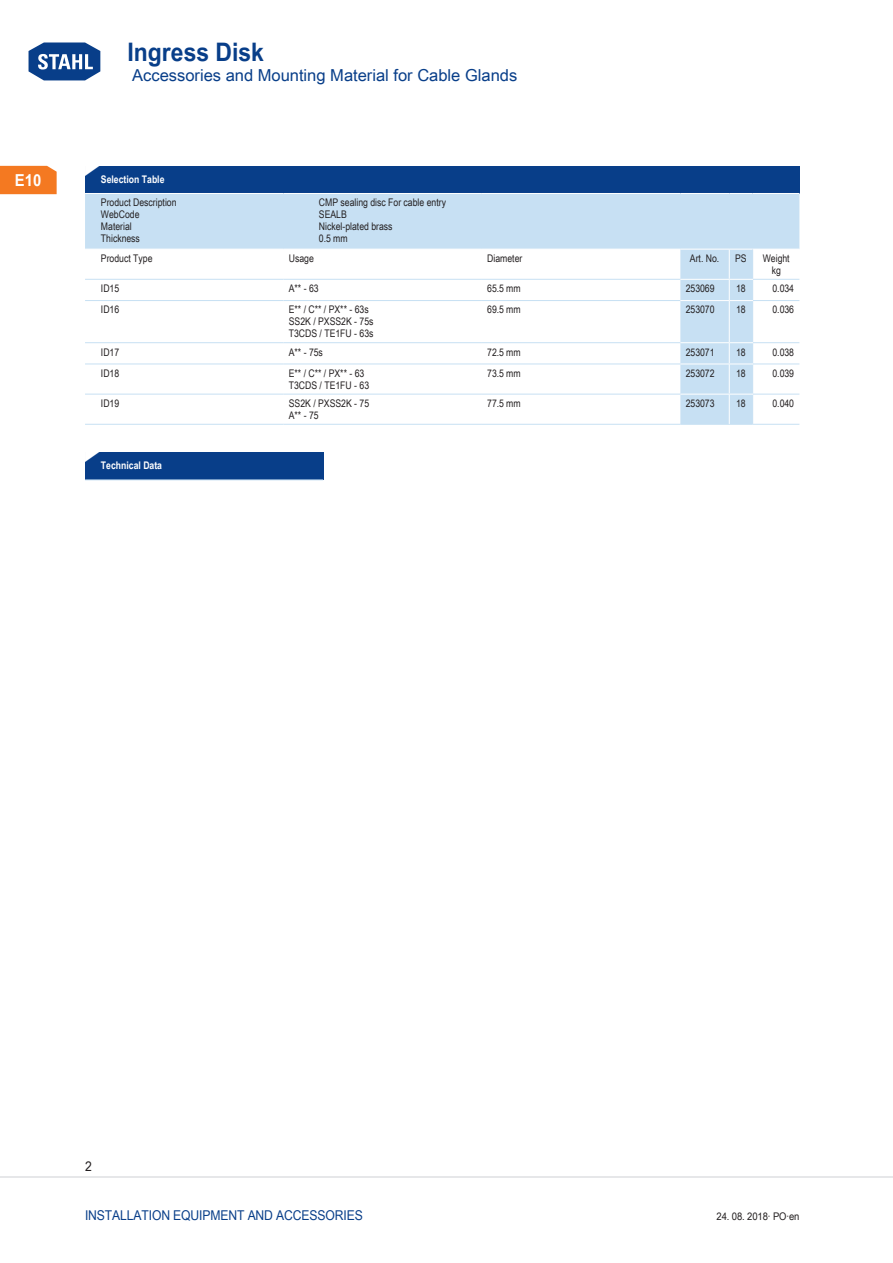
<style>
.page{position:relative;width:893px;height:1263px;background:#fff}
.page>*{position:absolute;margin:0;border:0;box-sizing:border-box;transform-origin:0 0}
.Running_Header_Level{font:700 25.5px "Arial Unicode MS";color:#083e89;scale:.9 1}
.TabHeader1stColumn{font:700 24px "Arial Unicode MS";color:#fff;scale:1.45 1}
.Running_Header_Level-2{font:16.5px "Arial Unicode MS";color:#083e89}
.t1{font:700 16.5px "Arial Unicode MS";color:#fff;scale:.9 1}
.List_Title{font:13.5px "Arial Unicode MS";letter-spacing:-.01em;color:#083e89;scale:.9 1}
._00_Basic_ParaStyle{font:13.5px "Arial Unicode MS";color:#231f20;scale:.9 1}
.TabBodyLeft{font:10.5px "Arial Unicode MS";color:#231f20;scale:.83 1}
.TabBody1stColumnTitl{font:10.5px "Arial Unicode MS";color:#231f20;scale:.83 1}
.TabBodyLeftWhiteRule{font:10.5px "Arial Unicode MS";color:#231f20;scale:.83 1}
.TabHeader1stColumn-2{font:700 10.5px "Arial Unicode MS";color:#fff;scale:.83 1}
.TabBodyRight{font:10.5px "Arial Unicode MS";color:#231f20;scale:.83 1}
.TabBodyCenter{font:10.5px/12px "Arial Unicode MS";color:#231f20;text-align:center;scale:.83 1}
.Preferred_Product{font:10.5px "Arial Unicode MS";letter-spacing:-.01em;color:#231f20;scale:.9 1}
.TabBodyCenterWhiteRu{font:10.5px "Arial Unicode MS";color:#231f20;scale:.83 1}
</style>
<div class="page">
<svg style="left:28px;top:42px;width:73px;height:39px"></svg>
<hr style="left:0;top:1176px;width:893px;height:2px;background:#e6e7e9">
<div style="left:0;top:166px;width:57px;height:28px;background:#f47921"></div>
<div style="left:85px;top:166px;width:714px;height:27px;background:#083e89"></div>
<svg style="left:85px;top:194px;width:714px;height:230px"></svg>
<hr style="left:85px;top:249px;width:198px;height:1px;background:#fff">
<hr style="left:283px;top:249px;width:199px;height:1px;background:#fff">
<hr style="left:482px;top:249px;width:198px;height:1px;background:#fff">
<hr style="left:680px;top:249px;width:49px;height:1px;background:#fff">
<svg style="left:730px;top:249px;width:22px;height:1px"></svg>
<hr style="left:729px;top:249px;width:1px;height:30px;background:#fff">
<hr style="left:753px;top:249px;width:46px;height:1px;background:#fff">
<hr style="left:752px;top:249px;width:1px;height:30px;background:#c7e0f3">
<hr style="left:85px;top:279px;width:198px;height:1px;background:#c7e0f3">
<hr style="left:283px;top:279px;width:199px;height:1px;background:#c7e0f3">
<hr style="left:482px;top:279px;width:198px;height:1px;background:#c7e0f3">
<hr style="left:753px;top:279px;width:46px;height:1px;background:#c7e0f3">
<hr style="left:85px;top:300px;width:198px;height:1px;background:#c7e0f3">
<hr style="left:283px;top:300px;width:199px;height:1px;background:#c7e0f3">
<hr style="left:482px;top:300px;width:198px;height:1px;background:#c7e0f3">
<hr style="left:729px;top:301px;width:1px;height:41px;background:#fff">
<hr style="left:753px;top:300px;width:46px;height:1px;background:#c7e0f3">
<hr style="left:752px;top:301px;width:1px;height:41px;background:#c7e0f3">
<hr style="left:85px;top:342px;width:198px;height:1px;background:#c7e0f3">
<hr style="left:283px;top:342px;width:199px;height:1px;background:#c7e0f3">
<hr style="left:482px;top:342px;width:198px;height:1px;background:#c7e0f3">
<hr style="left:753px;top:342px;width:46px;height:1px;background:#c7e0f3">
<hr style="left:85px;top:364px;width:198px;height:1px;background:#c7e0f3">
<hr style="left:283px;top:364px;width:199px;height:1px;background:#c7e0f3">
<hr style="left:482px;top:364px;width:198px;height:1px;background:#c7e0f3">
<hr style="left:729px;top:364px;width:1px;height:30px;background:#fff">
<hr style="left:753px;top:364px;width:46px;height:1px;background:#c7e0f3">
<hr style="left:752px;top:364px;width:1px;height:30px;background:#c7e0f3">
<hr style="left:85px;top:394px;width:198px;height:1px;background:#c7e0f3">
<hr style="left:85px;top:424px;width:198px;height:1px;background:#c7e0f3">
<hr style="left:283px;top:394px;width:199px;height:1px;background:#c7e0f3">
<hr style="left:283px;top:424px;width:199px;height:1px;background:#c7e0f3">
<hr style="left:482px;top:394px;width:198px;height:1px;background:#c7e0f3">
<hr style="left:482px;top:424px;width:198px;height:1px;background:#c7e0f3">
<hr style="left:680px;top:424px;width:49px;height:1px;background:#c7e0f3">
<svg style="left:729px;top:424px;width:24px;height:1px"></svg>
<hr style="left:729px;top:394px;width:1px;height:30px;background:#fff">
<hr style="left:753px;top:394px;width:46px;height:1px;background:#c7e0f3">
<hr style="left:753px;top:424px;width:46px;height:1px;background:#c7e0f3">
<hr style="left:752px;top:394px;width:1px;height:30px;background:#c7e0f3">
<hr style="left:680px;top:279px;width:50px;height:1px;background:#fff">
<hr style="left:680px;top:300px;width:50px;height:1px;background:#fff">
<svg style="left:729px;top:279px;width:24px;height:22px"></svg>
<hr style="left:680px;top:342px;width:50px;height:1px;background:#fff">
<hr style="left:680px;top:364px;width:50px;height:1px;background:#fff">
<svg style="left:729px;top:342px;width:24px;height:23px"></svg>
<hr style="left:680px;top:394px;width:50px;height:1px;background:#fff">
<svg style="left:729px;top:394px;width:24px;height:1px"></svg>
<div style="left:85px;top:452px;width:238px;height:28px;background:#083e89"></div>
<hr style="left:85px;top:479px;width:238px;height:1px;background:#c7e0f3">
<h3 class="t1" style="left:15px;top:168px;width:31px">E10</h3>
<p class="Running_Header_Level" style="left:128px;top:33px;width:153px">Ingress Disk</p>
<p class="Running_Header_Level-2" style="left:132px;top:63px;width:387px">Accessories and Mounting Material for Cable Glands</p>
<p class="TabHeader1stColumn" style="left:82px;top:154px;width:16px">◤</p>
<p class="TabHeader1stColumn-2" style="left:101px;top:172px;width:78px">Selection Table</p>
<p class="TabBody1stColumnTitl" style="left:101px;top:195px;width:93px">Product Description</p>
<p class="TabBody1stColumnTitl" style="left:319px;top:195px;width:155px">CMP sealing disc For cable entry</p>
<p class="TabBody1stColumnTitl" style="left:101px;top:207px;width:48px">WebCode</p>
<p class="TabBody1stColumnTitl" style="left:319px;top:207px;width:35px">S EALB</p>
<p class="TabBody1stColumnTitl" style="left:101px;top:219px;width:39px">Material</p>
<p class="TabBody1stColumnTitl" style="left:319px;top:219px;width:90px">N ickel-plated brass</p>
<p class="TabBody1stColumnTitl" style="left:101px;top:231px;width:48px">Thickness</p>
<p class="TabBody1stColumnTitl" style="left:319px;top:231px;width:36px">0.5 mm</p>
<p class="TabBody1stColumnTitl" style="left:101px;top:251px;width:64px">Product Type</p>
<p class="TabBodyLeft" style="left:289px;top:251px;width:32px">Usage</p>
<p class="TabBodyLeft" style="left:487px;top:251px;width:44px">Diameter</p>
<p class="TabBodyCenter" style="left:690px;top:252px;width:37px">Art. No.</p>
<p class="TabBodyCenter" style="left:735px;top:252px;width:14px">PS</p>
<p class="TabBodyCenter" style="left:763px;top:252px;width:34px">Weight kg</p>
<p class="TabBody1stColumnTitl" style="left:101px;top:281px;width:24px">ID15</p>
<p class="TabBodyLeft" style="left:289px;top:281px;width:37px">A** - 63</p>
<p class="TabBodyLeft" style="left:487px;top:281px;width:42px">65.5 mm</p>
<p class="TabBodyLeftWhiteRule" style="left:686px;top:281px;width:36px">253069</p>
<p class="TabBodyCenterWhiteRu" style="left:736px;top:281px;width:13px">18</p>
<p class="TabBodyRight" style="left:772px;top:281px;width:28px">0.034</p>
<p class="TabBody1stColumnTitl" style="left:101px;top:302px;width:24px">ID16</p>
<p class="TabBodyLeft" style="left:289px;top:302px;width:98px">E** / C** / PX** - 63s</p>
<p class="TabBodyLeft" style="left:289px;top:314px;width:104px">SS2K / PXSS2K - 75s</p>
<p class="TabBodyLeft" style="left:289px;top:326px;width:104px">T3CDS / TE1FU - 63s</p>
<p class="TabBodyLeft" style="left:487px;top:302px;width:42px">69.5 mm</p>
<p class="TabBodyLeftWhiteRule" style="left:686px;top:302px;width:36px">253070</p>
<p class="TabBodyCenterWhiteRu" style="left:736px;top:302px;width:13px">18</p>
<p class="TabBodyRight" style="left:772px;top:302px;width:28px">0.036</p>
<p class="TabBody1stColumnTitl" style="left:101px;top:344px;width:24px">ID17</p>
<p class="TabBodyLeft" style="left:289px;top:344px;width:43px">A** - 75s</p>
<p class="TabBodyLeft" style="left:487px;top:344px;width:42px">72.5 mm</p>
<p class="TabBodyLeftWhiteRule" style="left:686px;top:344px;width:36px">253071</p>
<p class="TabBodyCenterWhiteRu" style="left:736px;top:344px;width:13px">18</p>
<p class="TabBodyRight" style="left:772px;top:344px;width:28px">0.038</p>
<p class="TabBody1stColumnTitl" style="left:101px;top:365px;width:24px">ID18</p>
<p class="TabBodyLeft" style="left:289px;top:365px;width:93px">E** / C** / PX** - 63</p>
<p class="TabBodyLeft" style="left:289px;top:377px;width:98px">T3CDS / TE1FU - 63</p>
<p class="TabBodyLeft" style="left:487px;top:365px;width:42px">73.5 mm</p>
<p class="TabBodyLeftWhiteRule" style="left:686px;top:365px;width:36px">253072</p>
<p class="TabBodyCenterWhiteRu" style="left:736px;top:365px;width:13px">18</p>
<p class="TabBodyRight" style="left:772px;top:365px;width:28px">0.039</p>
<p class="TabBody1stColumnTitl" style="left:101px;top:396px;width:24px">ID19</p>
<p class="TabBodyLeft" style="left:289px;top:396px;width:98px">SS2K / PXSS2K - 75</p>
<p class="TabBodyLeft" style="left:289px;top:408px;width:37px">A** - 75</p>
<p class="TabHeader1stColumn" style="left:82px;top:440px;width:16px">◤</p>
<p class="TabHeader1stColumn-2" style="left:101px;top:458px;width:75px">Technical Data</p>
<p class="TabBodyLeft" style="left:487px;top:396px;width:42px">77.5 mm</p>
<p class="TabBodyLeftWhiteRule" style="left:686px;top:396px;width:36px">253073</p>
<p class="TabBodyCenterWhiteRu" style="left:736px;top:396px;width:13px">18</p>
<p class="TabBodyRight" style="left:772px;top:396px;width:28px">0.040</p>
<p class="_00_Basic_ParaStyle" style="left:85px;top:1157px;width:9px">2</p>
<p class="List_Title" style="left:85px;top:1205px;width:136px">Installation Equipme</p>
<p class="List_Title" style="left:228px;top:1205px;width:72px">nt and Acce</p>
<p class="List_Title" style="left:309px;top:1205px;width:61px">ssories</p>
<p class="Preferred_Product" style="left:716px;top:1208px;width:94px">24. 08. 2018· PO·en</p>
</div>
